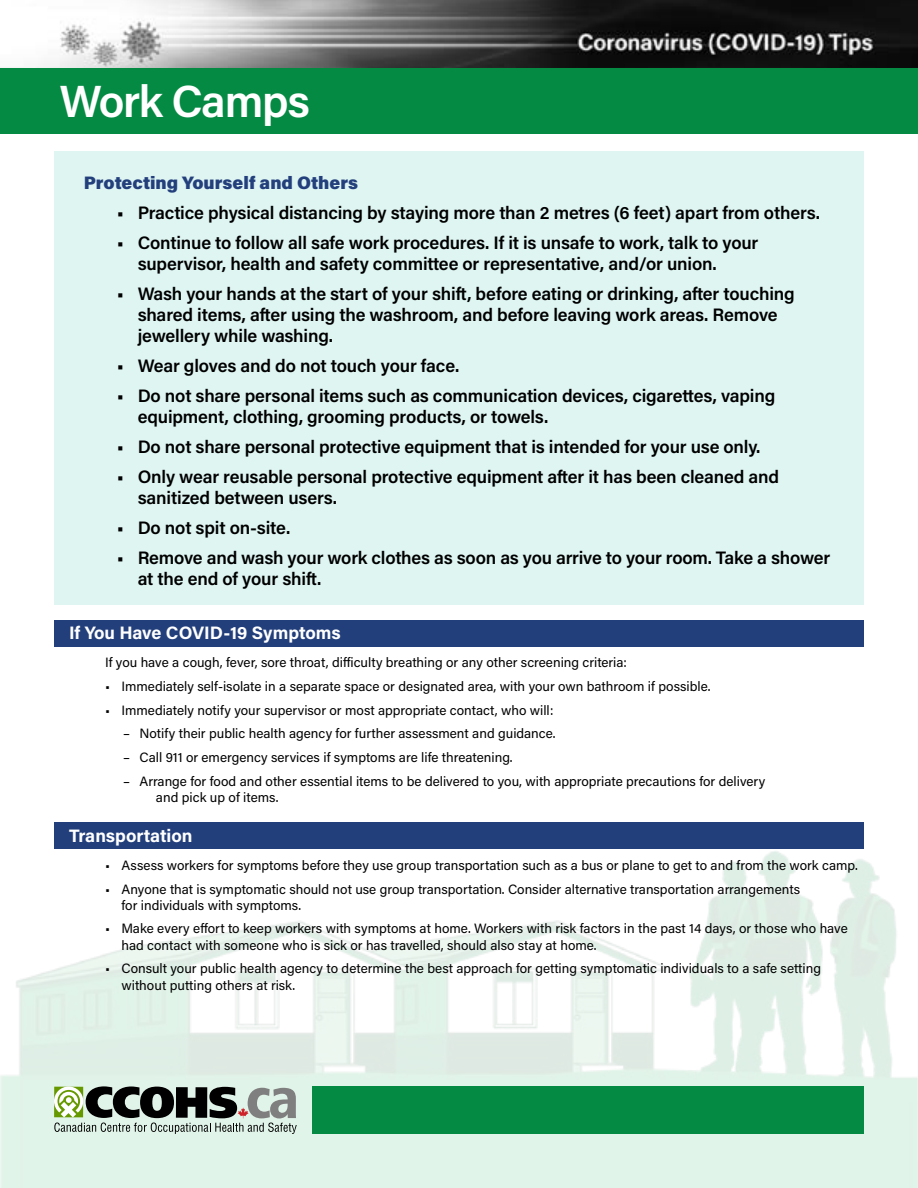
<style>
.page{position:relative;width:918px;height:1188px;background:#fff}
.page>*{position:absolute;margin:0;border:0;box-sizing:border-box;transform-origin:0 0}
.sector{font:600 45px "Acumin Pro";letter-spacing:-.03em;color:#fff}
.into_bullets{font:600 18px/21px "Acumin Pro";letter-spacing:-.01em;color:#000}
.subheads{font:700 18px "Acumin Pro";letter-spacing:-.005em;color:#fff}
.intro_heading{font:900 18px "Acumin Pro";color:#233f7c}
.body_bullets{font:13.5px/16.2px "Acumin Pro";color:#000}
.sub_body_bullets{font:13.5px/16.2px "Acumin Pro";color:#000}
</style>
<div class="page">
<img style="left:0;top:0;width:918px;height:69px">
<div style="left:0;top:69px;width:918px;height:65px;background:#058a44"></div>
<img style="left:0;top:851px;width:918px;height:337px">
<div style="left:313px;top:1086px;width:551px;height:48px;background:#058a44"></div>
<div style="left:54px;top:152px;width:810px;height:453px;background:#def5f2"></div>
<div style="left:54px;top:620px;width:810px;height:27px;background:#223f7c"></div>
<div style="left:54px;top:822px;width:810px;height:27px;background:#223f7c"></div>
<svg style="left:54px;top:1086px;width:243px;height:48px;background:#8c968c"></svg>
<p class="sector" style="left:60px;top:69px;width:252px">Work Camps</p>
<p class="intro_heading" style="left:84px;top:170px;width:276px">Protecting Yourself and Others</p>
<p class="into_bullets" style="left:117px;top:201px;width:705px">• Practice physical distancing by staying more than 2 metres (6 feet) apart from others.</p>
<p class="into_bullets" style="left:138px;top:231px;width:622px;text-indent:-21px">• Continue to follow all safe work procedures. If it is unsafe to work, talk to your supervisor, health and safety committee or representative, and/or union.</p>
<p class="into_bullets" style="left:138px;top:282px;width:659px;text-indent:-21px">• Wash your hands at the start of your shift, before eating or drinking, after touching shared items, after using the washroom, and before leaving work areas. Remove jewellery while washing.</p>
<p class="into_bullets" style="left:117px;top:354px;width:344px">• Wear gloves and do not touch your face.</p>
<p class="into_bullets" style="left:138px;top:384px;width:639px;text-indent:-21px">• Do not share personal items such as communication devices, cigarettes, vaping equipment, clothing, grooming products, or towels.</p>
<p class="into_bullets" style="left:117px;top:435px;width:645px">• Do not share personal protective equipment that is intended for your use only.</p>
<p class="into_bullets" style="left:138px;top:465px;width:643px;text-indent:-21px">• Only wear reusable personal protective equipment after it has been cleaned and sanitized between users.</p>
<p class="into_bullets" style="left:117px;top:516px;width:175px">• Do not spit on-site.</p>
<p class="into_bullets" style="left:138px;top:546px;width:694px;text-indent:-21px">• Remove and wash your work clothes as soon as you arrive to your room. Take a shower at the end of your shift.</p>
<p class="subheads" style="left:69px;top:620px;width:273px">If You Have COVID-19 Symptoms</p>
<p class="body_bullets" style="left:105px;top:654px;width:524px">If you have a cough, fever, sore throat, difficulty breathing or any other screening criteria:</p>
<p class="body_bullets" style="left:105px;top:678px;width:607px">• Immediately self-isolate in a separate space or designated area, with your own bathroom if possible.</p>
<p class="body_bullets" style="left:105px;top:701px;width:450px">• Immediately notify your supervisor or most appropriate contact, who will:</p>
<p class="sub_body_bullets" style="left:123px;top:725px;width:434px">– Notify their public health agency for further assessment and guidance.</p>
<p class="sub_body_bullets" style="left:123px;top:749px;width:391px">– Call 911 or emergency services if symptoms are life threatening.</p>
<p class="sub_body_bullets" style="left:156px;top:772px;width:611px;text-indent:-33px">– Arrange for food and other essential items to be delivered to you, with appropriate precautions for delivery and pick up of items.</p>
<p class="subheads" style="left:69px;top:823px;width:125px">Transportation</p>
<p class="body_bullets" style="left:105px;top:856px;width:754px">• Assess workers for symptoms before they use group transportation such as a bus or plane to get to and from the work camp.</p>
<p class="body_bullets" style="left:122px;top:880px;width:680px;text-indent:-16px">• Anyone that is symptomatic should not use group transportation. Consider alternative transportation arrangements for individuals with symptoms.</p>
<p class="body_bullets" style="left:122px;top:920px;width:728px;text-indent:-16px">• Make every effort to keep workers with symptoms at home. Workers with risk factors in the past 14 days, or those who have had contact with someone who is sick or has travelled, should also stay at home.</p>
<p class="body_bullets" style="left:122px;top:960px;width:701px;text-indent:-16px">• Consult your public health agency to determine the best approach for getting symptomatic individuals to a safe setting without putting others at risk.</p>
</div>
